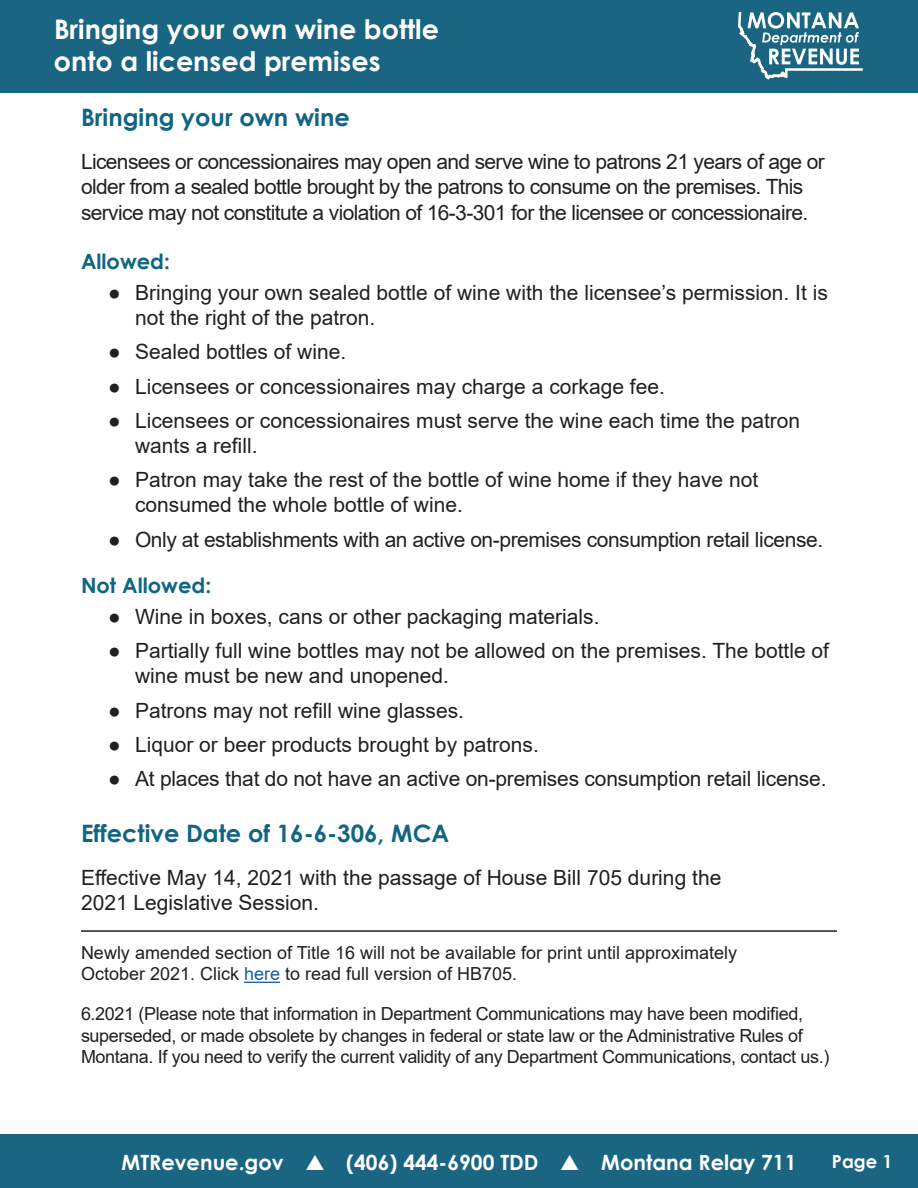
<style>
.page{position:relative;width:918px;height:1188px;background:#fff}
.page>*{position:absolute;margin:0;border:0;box-sizing:border-box;transform-origin:0 0}
.t1{font:700 27px/32.4px "Century Gothic";color:#fff}
.t2{font:700 24px "Century Gothic";color:#116582}
.t3{font:21px/25.2px "Arial";color:#231f20}
.t4{font:21px/25.2px "Arial";letter-spacing:-.03em;color:#231f20}
.t5{font:21px "Arial";letter-spacing:-.02em;color:#231f20}
.t6{font:700 21px "Century Gothic";color:#fff}
.t7{font:700 21px "Century Gothic";color:#116582}
.t8{font:18px/21.6px "Arial";letter-spacing:-.02em;color:#231f20}
.t9{font:18px/21.6px "Arial";color:#231f20}
.t10{font:700 18px "Century Gothic";color:#fff}
.s1{color:#175d9e}
</style>
<div class="page">
<div style="left:0;top:1134px;width:918px;height:54px;background:#1a6582"></div>
<div style="left:0;top:0;width:918px;height:93px;background:#1a6582"></div>
<svg style="left:738px;top:11px;width:126px;height:68px"></svg>
<hr style="left:81px;top:930px;width:756px;height:2px;background:#231f20">
<hr style="left:244px;top:982px;width:36px;height:1px;background:#175d9e">
<svg style="left:306px;top:1154px;width:18px;height:16px"></svg>
<svg style="left:561px;top:1154px;width:18px;height:16px"></svg>
<p class="t1" style="left:54px;top:12px;width:387px">Bringing your own wine bottle onto a licensed premises</p>
<p class="t2" style="left:81px;top:99px;width:270px">Bringing your own wine</p>
<p class="t4" style="left:81px;top:149px;width:745px">Licensees or concessionaires may open and serve wine to patrons 21 years of age or older from a sealed bottle brought by the patrons to consume on the premises. This service may not constitute a violation of 16-3-301 for the licensee or concessionaire.</p>
<p class="t7" style="left:81px;top:245px;width:91px">Allowed:</p>
<p class="t3" style="left:135px;top:280px;width:694px;text-indent:-27px">● Bringing your own sealed bottle of wine with the licensee’s permission. It is not the right of the patron.</p>
<p class="t3" style="left:108px;top:339px;width:240px">● Sealed bottles of wine.</p>
<p class="t3" style="left:108px;top:373px;width:558px">● Licensees or concessionaires may charge a corkage fee.</p>
<p class="t3" style="left:135px;top:408px;width:667px;text-indent:-27px">● Licensees or concessionaires must serve the wine each time the patron wants a refill.</p>
<p class="t3" style="left:135px;top:467px;width:625px;text-indent:-27px">● Patron may take the rest of the bottle of wine home if they have not consumed the whole bottle of wine.</p>
<p class="t5" style="left:108px;top:525px;width:717px">● Only at establishments with an active on-premises consumption retail license.</p>
<p class="t7" style="left:81px;top:569px;width:132px">Not Allowed:</p>
<p class="t3" style="left:108px;top:604px;width:493px">● Wine in boxes, cans or other packaging materials.</p>
<p class="t3" style="left:135px;top:638px;width:696px;text-indent:-27px">● Partially full wine bottles may not be allowed on the premises. The bottle of wine must be new and unopened.</p>
<p class="t3" style="left:108px;top:697px;width:358px">● Patrons may not refill wine glasses.</p>
<p class="t3" style="left:108px;top:732px;width:432px">● Liquor or beer products brought by patrons.</p>
<p class="t3" style="left:108px;top:766px;width:720px">● At places that do not have an active on-premises consumption retail license.</p>
<p class="t2" style="left:81px;top:815px;width:370px">Effective Date of 16-6-306, MCA</p>
<p class="t3" style="left:81px;top:865px;width:642px">Effective May 14, 2021 with the passage of House Bill 705 during the<br>2021 Legislative Session.</p>
<p class="t9" style="left:81px;top:942px;width:658px">Newly amended section of Title 16 will not be available for print until approximately<br>October 2021. Click <span class="s1">here</span> to read full version of HB705.</p>
<p class="t8" style="left:81px;top:1003px;width:750px">6.2021 (Please note that information in Department Communications may have been modified, superseded, or made obsolete by changes in federal or state law or the Administrative Rules of<br>Montana. If you need to verify the current validity of any Department Communications, contact us.)</p>
<p class="t6" style="left:122px;top:1146px;width:164px">MTRevenue.gov</p>
<p class="t6" style="left:346px;top:1146px;width:194px">(406) 444-6900 TDD</p>
<p class="t6" style="left:601px;top:1146px;width:197px">Montana Relay 711</p>
<p class="t10" style="left:832px;top:1148px;width:62px">Page 1</p>
</div>
